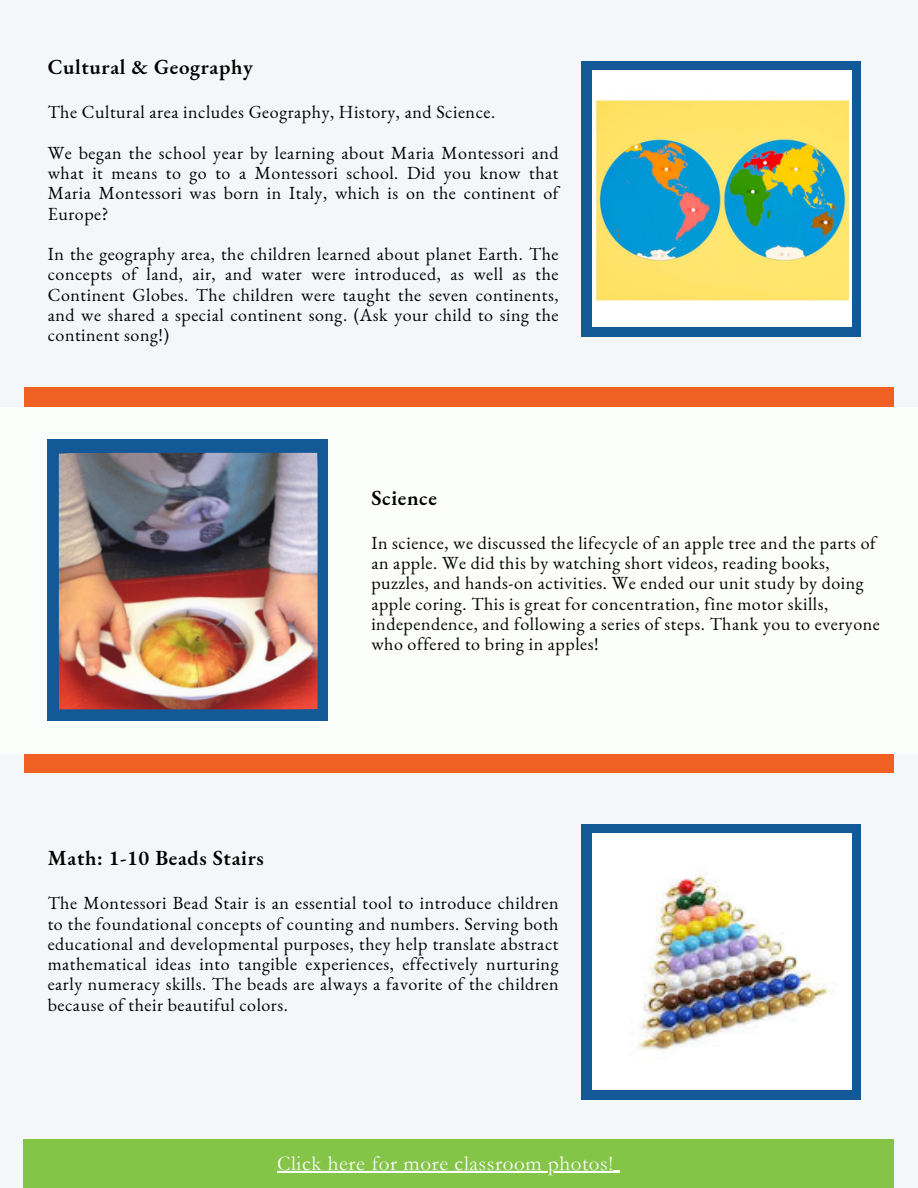
<style>
.page{position:relative;width:918px;height:1188px;background:#f3f7f7}
.page>*{position:absolute;margin:0;border:0;box-sizing:border-box;transform-origin:0 0}
.t1{font:600 21px "EB Garamond";letter-spacing:.03em;color:#000}
.t2{font:21px "Garamond";letter-spacing:.03em;color:#fbfefb}
.t3{font:18px/20.2px "EB Garamond";letter-spacing:.03em;color:#000;text-align:justify}
</style>
<div class="page">
<div style="left:24px;top:388px;width:869px;height:385px;background:#f06022"></div>
<div style="left:581px;top:824px;width:280px;height:276px;background:#135998"></div>
<div style="left:0;top:407px;width:918px;height:347px;background:#fbfefb"></div>
<div style="left:581px;top:61px;width:280px;height:275px;background:#135998"></div>
<img style="left:592px;top:833px;width:259px;height:257px">
<img style="left:592px;top:70px;width:259px;height:257px">
<div style="left:24px;top:1139px;width:870px;height:49px;background:#84c447"></div>
<div style="left:48px;top:440px;width:280px;height:281px;background:#135998"></div>
<img style="left:59px;top:453px;width:259px;height:256px">
<svg style="left:277px;top:1171px;width:343px;height:1px"></svg>
<p class="t1" style="left:48px;top:53px;width:207px">Cultural &amp; Geography</p>
<h1 class="t3" style="left:48px;top:102px;width:449px">The Cultural area includes Geography, History, and Science.</h1>
<p class="t3" style="left:48px;top:142px;width:512px">We began the school year by learning about Maria Montessori and what it means to go to a Montessori school. Did you know that Maria Montessori was born in Italy, which is on the continent of Europe?</p>
<p class="t3" style="left:48px;top:244px;width:512px">In the geography area, the children learned about planet Earth. The concepts of land, air, and water were introduced, as well as the Continent Globes. The children were taught the seven continents, and we shared a special continent song. (Ask your child to sing the continent song!)</p>
<h1 class="t1" style="left:371px;top:484px;width:67px">Science</h1>
<p class="t3" style="left:371px;top:532px;width:510px;text-align:left">In science, we discussed the lifecycle of an apple tree and the parts of an apple. We did this by watching short videos, reading books, puzzles, and hands-on activities. We ended our unit study by doing apple coring. This is great for concentration, fine motor skills, independence, and following a series of steps. Thank you to everyone who offered to bring in apples!</p>
<p class="t1" style="left:48px;top:844px;width:218px">Math: 1-10 Beads Stairs</p>
<p class="t3" style="left:48px;top:893px;width:512px">The Montessori Bead Stair is an essential tool to introduce children to the foundational concepts of counting and numbers. Serving both educational and developmental purposes, they help translate abstract mathematical ideas into tangible experiences, effectively nurturing early numeracy skills. The beads are always a favorite of the children because of their beautiful colors.</p>
<h2 class="t2" style="left:277px;top:1152px;width:337px">Click here for more classroom photos!</h2>
</div>
